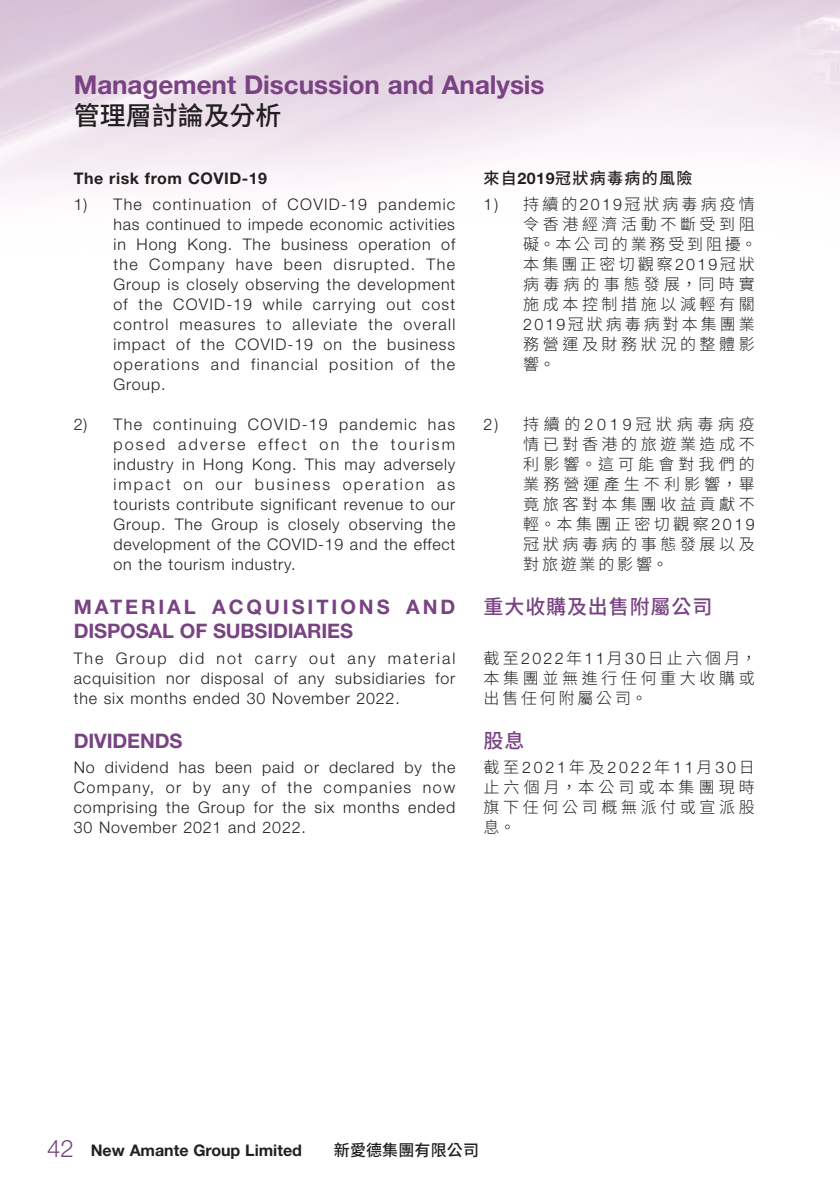
<style>
.page{position:relative;width:840px;height:1191px;background:#fff}
.page>*{position:absolute;margin:0;border:0;box-sizing:border-box;transform-origin:0 0}
.t1{font:700 26px "Helvetica Neue LT Std";color:#794282}
.t2{font:500 26px "Source Han Sans TC";color:#231f20}
.Heading_1{font:700 20px/24px "Helvetica Neue LT Std";letter-spacing:.07em;color:#794282}
.C_Heading_1{font:500 20px "Source Han Sans TC";letter-spacing:.045em;color:#794282}
.Heading_1-2{font:700 20px "Helvetica Neue LT Std";letter-spacing:-.005em;color:#794282}
.Body_Text{font:300 16px/20px "Helvetica Neue LT Std";letter-spacing:.055em;color:#231f20;text-align:justify}
.C_Body_Text{font:300 16px/20px "Source Han Sans TC";letter-spacing:.225em;color:#231f20}
.Heading_2{font:700 16px "Helvetica Neue LT Std";color:#231f20}
.Heading_2-2{font:700 16px "Helvetica Neue LT Std";letter-spacing:.035em;color:#231f20}
.C_Heading_2{font:500 16px "Source Han Sans TC";letter-spacing:.085em;color:#231f20}
.s1{font-family:"Helvetica Neue LT Std";font-weight:700}
.s2{font-family:"Helvetica Neue LT Std"}
.s3{font-weight:300;font-size:24px;color:#794282}
.s4{font-family:"Source Han Sans TC";font-weight:500}
</style>
<div class="page">
<h1 class="t1" style="left:74px;top:69px;width:472px">Management Discussion and Analysis</h1>
<h1 class="t2" style="left:74px;top:101px;width:209px">管理層討論及分析</h1>
<p class="Heading_2-2" style="left:74px;top:169px;width:195px">The risk from COVID-19</p>
<p class="Body_Text" style="left:113px;top:194px;width:343px;text-indent:-40px">1) The continuation of COVID-19 pandemic has continued to impede economic activities in Hong Kong. The business operation of the Company have been disrupted. The Group is closely observing the development of the COVID-19 while carrying out cost control measures to alleviate the overall impact of the COVID-19 on the business operations and financial position of the Group.</p>
<p class="Body_Text" style="left:113px;top:414px;width:343px;text-indent:-40px">2) The continuing COVID-19 pandemic has posed adverse effect on the tourism industry in Hong Kong. This may adversely impact on our business operation as tourists contribute significant revenue to our Group. The Group is closely observing the development of the COVID-19 and the effect on the tourism industry.</p>
<p class="Heading_1" style="left:74px;top:594px;width:383px">MATERIAL ACQUISITIONS AND<br>DISPOSAL OF SUBSIDIARIES</p>
<p class="Body_Text" style="left:74px;top:647px;width:383px">The Group did not carry out any material acquisition nor disposal of any subsidiaries for the six months ended 30 November 2022.</p>
<p class="Heading_1-2" style="left:74px;top:728px;width:110px">DIVIDENDS</p>
<p class="Body_Text" style="left:74px;top:757px;width:383px">No dividend has been paid or declared by the Company, or by any of the companies now comprising the Group for the six months ended 30 November 2021 and 2022.</p>
<p class="C_Heading_2" style="left:483px;top:169px;width:210px">來自<span class="s1">2019</span>冠狀病毒病的風險</p>
<p class="C_Body_Text" style="left:523px;top:194px;width:235px;text-indent:-40px"><span class="s2">1)</span> 持續的<span class="s2">2019</span>冠狀病毒病疫情令香港經濟活動不斷受到阻礙。本公司的業務受到阻擾。本集團正密切觀察<span class="s2">2019</span>冠狀病毒病的事態發展，同時實施成本控制措施以減輕有關<br><span class="s2">2019</span>冠狀病毒病對本集團業務營運及財務狀況的整體影響。</p>
<p class="C_Body_Text" style="left:523px;top:414px;width:233px;text-align:justify;text-indent:-40px"><span class="s2">2)</span> 持續的<span class="s2">2019</span>冠狀病毒病疫情已對香港的旅遊業造成不利影響。這可能會對我們的業務營運產生不利影響，畢竟旅客對本集團收益貢獻不輕。本集團正密切觀察<span class="s2">2019</span>冠狀病毒病的事態發展以及對旅遊業的影響。</p>
<p class="C_Heading_1" style="left:483px;top:595px;width:230px">重大收購及出售附屬公司</p>
<p class="C_Body_Text" style="left:483px;top:648px;width:274px">截至<span class="s2">2022</span>年<span class="s2">11</span>月<span class="s2">30</span>日止六個月，本集團並無進行任何重大收購或出售任何附屬公司。</p>
<p class="C_Heading_1" style="left:483px;top:729px;width:42px">股息</p>
<p class="C_Body_Text" style="left:483px;top:758px;width:273px;text-align:justify">截至<span class="s2">2021</span>年及<span class="s2">2022</span>年<span class="s2">11</span>月<span class="s2">30</span>日止六個月，本公司或本集團現時旗下任何公司概無派付或宣派股息。</p>
<p class="Heading_2" style="left:47px;top:1139px;width:433px"><span class="s3">42</span> New Amante Group Limited<span class="s4">　　新愛德集團有限公司</span></p>
</div>
